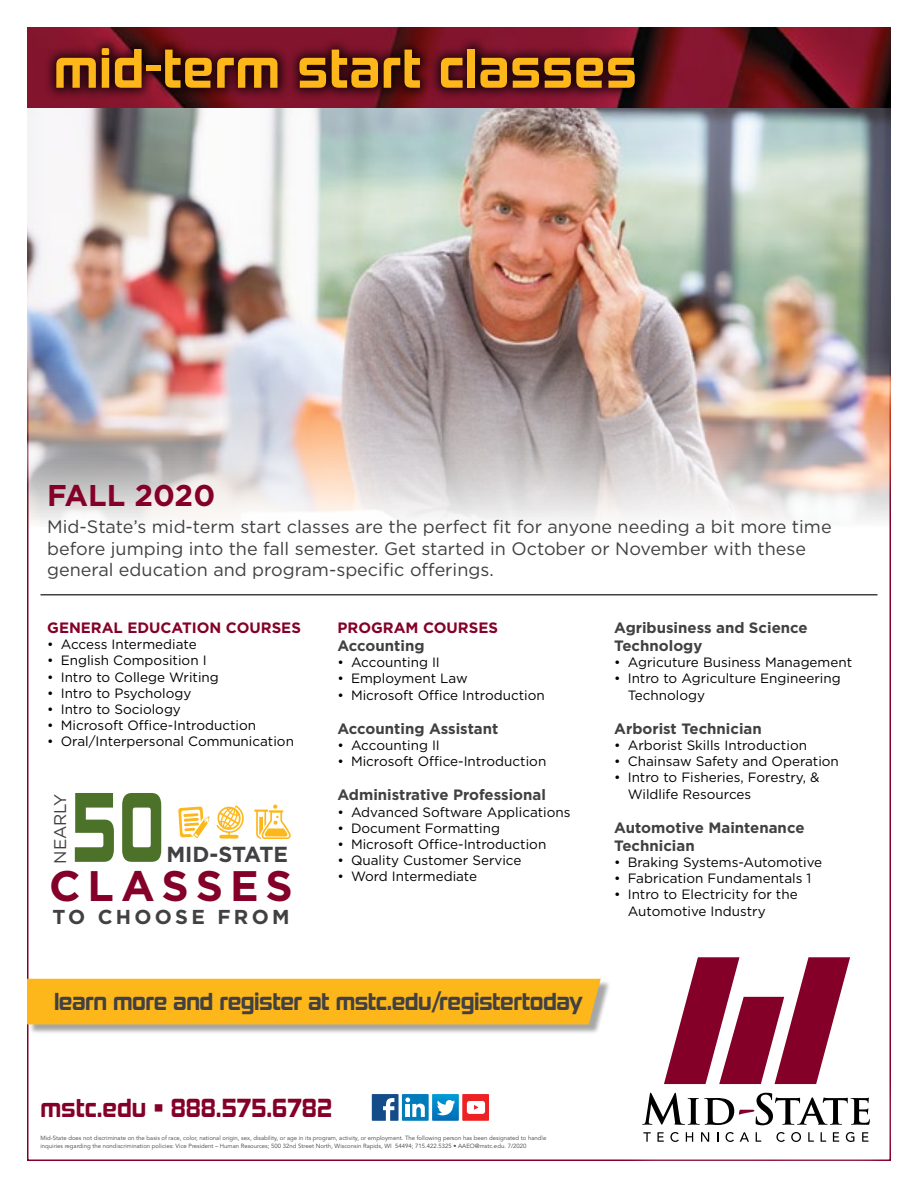
<style>
.page{position:relative;width:918px;height:1188px;background:#fff}
.page>*{position:absolute;margin:0;border:0;box-sizing:border-box;transform-origin:0 0}
.t1{font:700 90.6px "Kimberley Rg";color:#4c7229;scale:.8 1}
.t2{font:700 51px "Kimberley Rg";letter-spacing:.02em;color:#fdb71a}
.t3{font:700 42.75px "Gotham";letter-spacing:.16em;color:#840029}
.t4{font:700 30px "Gotham";color:#840029}
.t5{font:700 24px "Kimberley Rg";color:#840029}
.Copy{font:700 22.5px "Kimberley Rg";letter-spacing:-.02em;color:#414042}
.t6{font:700 21.75px "Gotham";letter-spacing:-.005em;color:#414042}
.t7{font:700 20.1px "Gotham";letter-spacing:.16em;color:#414042}
.t8{font:18px/21.6px "Gotham";color:#414042}
.t9{font:16.95px "Gotham";letter-spacing:-.01em;color:#414042}
.Bold{font:700 15px/18px "Gotham";color:#414042}
.Bold-2{font:700 15px "Gotham";color:#840029}
.t10{font:13.5px/16.2px "Gotham";color:#000}
.t11{font:6px/7.2px "Avenir LT Std";color:#414042}
</style>
<div class="page">
<img style="left:27px;top:108px;width:864px;height:418px">
<img style="left:27px;top:27px;width:864px;height:81px">
<div style="left:44px;top:35px;width:602px;height:65px;background:#000;opacity:.75"></div>
<svg style="left:642px;top:1093px;width:228px;height:32px"></svg>
<svg style="left:643px;top:1132px;width:8px;height:10px"></svg>
<svg style="left:657px;top:1132px;width:7px;height:10px"></svg>
<svg style="left:670px;top:1132px;width:9px;height:10px"></svg>
<svg style="left:686px;top:1132px;width:7px;height:10px"></svg>
<svg style="left:701px;top:1132px;width:8px;height:10px"></svg>
<svg style="left:726px;top:1132px;width:8px;height:10px"></svg>
<svg style="left:740px;top:1132px;width:9px;height:10px"></svg>
<svg style="left:756px;top:1132px;width:5px;height:10px"></svg>
<svg style="left:776px;top:1132px;width:9px;height:10px"></svg>
<svg style="left:791px;top:1132px;width:10px;height:10px"></svg>
<svg style="left:808px;top:1132px;width:6px;height:10px"></svg>
<svg style="left:821px;top:1132px;width:5px;height:10px"></svg>
<svg style="left:833px;top:1132px;width:6px;height:10px"></svg>
<svg style="left:846px;top:1132px;width:8px;height:10px"></svg>
<svg style="left:862px;top:1132px;width:6px;height:10px"></svg>
<svg style="left:664px;top:957px;width:186px;height:127px"></svg>
<svg style="left:372px;top:1094px;width:27px;height:27px"></svg>
<div style="left:402px;top:1094px;width:27px;height:27px;background:#007cbb"></div>
<svg style="left:405px;top:1097px;width:20px;height:20px"></svg>
<svg style="left:432px;top:1094px;width:27px;height:27px"></svg>
<div style="left:462px;top:1094px;width:27px;height:27px;background:#ed2024"></div>
<div style="left:467px;top:1101px;width:18px;height:13px;background:#fff;border-radius:3px"></div>
<svg style="left:474px;top:1105px;width:5px;height:5px"></svg>
<div style="left:29px;top:981px;width:582px;height:54px;background:#000;opacity:.35"></div>
<div style="left:27px;top:979px;width:574px;height:45px;background:#fdb71a"></div>
<svg style="left:178px;top:807px;width:32px;height:31px"></svg>
<svg style="left:254px;top:805px;width:37px;height:34px"></svg>
<svg style="left:216px;top:805px;width:28px;height:34px"></svg>
<hr style="left:40px;top:594px;width:838px;height:2px;background:#414042">
<p class="t2" style="left:54px;top:37px;width:584px">mid-term start classes</p>
<p class="t4" style="left:47px;top:475px;width:169px">FALL 2020</p>
<p class="t8" style="left:47px;top:516px;width:786px">Mid-State’s mid-term start classes are the perfect fit for anyone needing a bit more time before jumping into the fall semester. Get started in October or November with these general education and program-specific offerings.</p>
<p class="Bold-2" style="left:47px;top:618px;width:255px">GENERAL EDUCATION COURSES</p>
<p class="t10" style="left:47px;top:636px;width:151px">• Access Intermediate</p>
<p class="t10" style="left:47px;top:652px;width:161px">• English Composition I</p>
<p class="t10" style="left:47px;top:668px;width:173px">• Intro to College Writing</p>
<p class="t10" style="left:47px;top:685px;width:146px">• Intro to Psychology</p>
<p class="t10" style="left:47px;top:701px;width:135px">• Intro to Sociology</p>
<p class="t10" style="left:47px;top:717px;width:210px">• Microsoft Office-Introduction</p>
<p class="t10" style="left:47px;top:733px;width:248px">• Oral/Interpersonal Communication</p>
<p class="t1" style="left:72px;top:771px;width:118px">50</p>
<p class="t9" style="left:49px;top:864px;width:71px;rotate:-90deg">NEARLY</p>
<p class="t6" style="left:166px;top:840px;width:123px">MID-STATE</p>
<p class="t3" style="left:49px;top:858px;width:245px">CLASSES</p>
<p class="t7" style="left:52px;top:903px;width:239px">TO CHOOSE FROM</p>
<p class="Bold-2" style="left:338px;top:618px;width:162px">PROGRAM COURSES</p>
<p class="Bold" style="left:338px;top:637px;width:89px">Accounting</p>
<p class="t10" style="left:338px;top:654px;width:104px">• Accounting II</p>
<p class="t10" style="left:338px;top:670px;width:132px">• Employment Law</p>
<p class="t10" style="left:338px;top:686px;width:209px">• Microsoft Office Introduction</p>
<p class="Bold" style="left:338px;top:719px;width:162px">Accounting Assistant</p>
<p class="t10" style="left:338px;top:737px;width:104px">• Accounting II</p>
<p class="t10" style="left:338px;top:753px;width:210px">• Microsoft Office-Introduction</p>
<p class="Bold" style="left:338px;top:786px;width:210px">Administrative Professional</p>
<p class="t10" style="left:338px;top:803px;width:235px">• Advanced Software Applications</p>
<p class="t10" style="left:338px;top:820px;width:164px">• Document Formatting</p>
<p class="t10" style="left:338px;top:836px;width:210px">• Microsoft Office-Introduction</p>
<p class="t10" style="left:338px;top:852px;width:185px">• Quality Customer Service</p>
<p class="t10" style="left:338px;top:868px;width:141px">• Word Intermediate</p>
<p class="Copy" style="left:54px;top:987px;width:530px">learn more and register at mstc.edu/registertoday</p>
<p class="Bold" style="left:614px;top:619px;width:195px">Agribusiness and Science<br>Technology</p>
<p class="t10" style="left:614px;top:654px;width:239px">• Agricuture Business Management</p>
<p class="t10" style="left:628px;top:670px;width:214px;text-indent:-14px">• Intro to Agriculture Engineering<br>Technology</p>
<p class="Bold" style="left:614px;top:719px;width:149px">Arborist Technician</p>
<p class="t10" style="left:614px;top:737px;width:194px">• Arborist Skills Introduction</p>
<p class="t10" style="left:614px;top:753px;width:226px">• Chainsaw Safety and Operation</p>
<p class="t10" style="left:628px;top:769px;width:193px;text-indent:-14px">• Intro to Fisheries, Forestry, &amp;<br>Wildlife Resources</p>
<p class="Bold" style="left:614px;top:818px;width:192px">Automotive Maintenance<br>Technician</p>
<p class="t10" style="left:614px;top:854px;width:210px">• Braking Systems-Automotive</p>
<p class="t10" style="left:614px;top:870px;width:199px">• Fabrication Fundamentals 1</p>
<p class="t10" style="left:628px;top:886px;width:171px;text-indent:-14px">• Intro to Electricity for the<br>Automotive Industry</p>
<p class="t5" style="left:40px;top:1092px;width:293px">mstc.edu • 888.575.6782</p>
<p class="t11" style="left:40px;top:1135px;width:507px">Mid-State does not discriminate on the basis of race, color, national origin, sex, disability, or age in its program, activity, or employment. The following person has been designated to handle inquiries regarding the nondiscrimination policies: Vice President – Human Resources; 500 32nd Street North, Wisconsin Rapids, WI 54494; 715.422.5325 • AAEO@mstc.edu. 7/2020</p>
</div>
